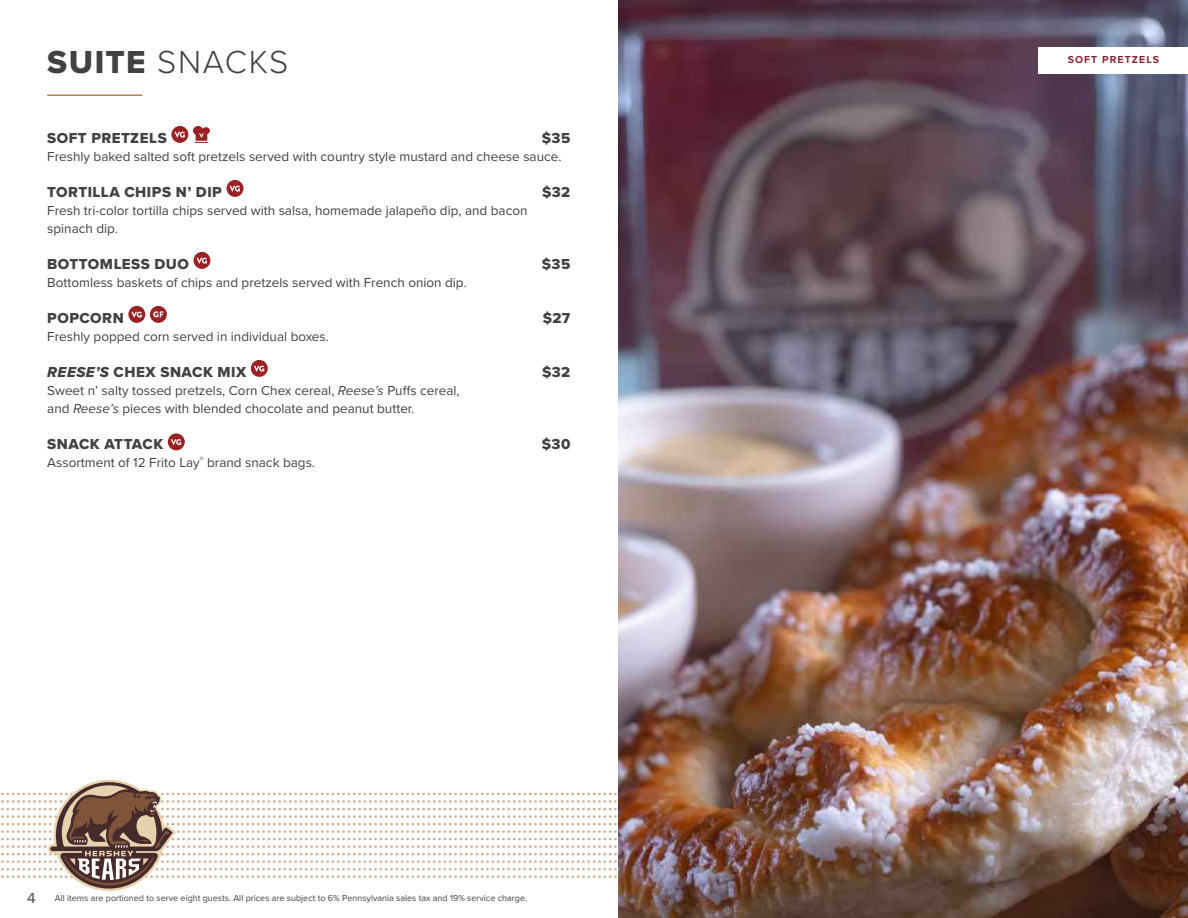
<style>
.page{position:relative;width:1188px;height:918px;background:#fff}
.page>*{position:absolute;margin:0;border:0;box-sizing:border-box;transform-origin:0 0}
.t1{font:300 33px "Proxima Nova";letter-spacing:.05em;color:#414042}
.t2{font:15px "Proxima Nova Extrabld";letter-spacing:.035em;color:#414042}
.t3{font:500 15px "Proxima Nova";color:#58595b}
.t4{font:13.5px/18px "Proxima Nova";color:#414042}
.t5{font:700 10.5px "Proxima Nova";letter-spacing:.1em;color:#892532}
.t6{font:9px "Proxima Nova";color:#414042}
.s1{font-family:"Proxima Nova Extrabld";font-weight:400}
.s2{font-family:"Proxima Nova Extrabld It"}
.s3{font-style:italic}
</style>
<div class="page">
<img style="left:619px;top:0;width:569px;height:918px">
<svg style="left:171px;top:126px;width:39px;height:17px"></svg>
<svg style="left:227px;top:180px;width:17px;height:17px"></svg>
<svg style="left:194px;top:252px;width:16px;height:17px"></svg>
<svg style="left:128px;top:306px;width:17px;height:17px"></svg>
<div style="left:150px;top:306px;width:17px;height:17px;background:#9a2023;border-radius:50%"></div>
<svg style="left:153px;top:311px;width:11px;height:6px"></svg>
<svg style="left:251px;top:360px;width:17px;height:17px"></svg>
<svg style="left:168px;top:433px;width:17px;height:17px"></svg>
<hr style="left:47px;top:94px;width:96px;height:2px;background:#ab5f28">
<div style="left:1039px;top:47px;width:149px;height:27px;background:#fff"></div>
<img style="left:1px;top:780px;width:1187px;height:111px">
<h1 class="t1" style="left:47px;top:38px;width:243px"><span class="s1">SUITE</span> SNACKS</h1>
<p class="t5" style="left:1068px;top:52px;width:93px">SOFT PRETZELS</p>
<p class="t2" style="left:47px;top:127px;width:121px">SOFT PRETZELS</p>
<p class="t2" style="left:542px;top:127px;width:30px">$35</p>
<p class="t4" style="left:47px;top:147px;width:516px">Freshly baked salted soft pretzels served with country style mustard and cheese sauce.</p>
<p class="t2" style="left:47px;top:181px;width:176px">TORTILLA CHIPS N’ DIP</p>
<p class="t2" style="left:542px;top:181px;width:30px">$32</p>
<p class="t4" style="left:47px;top:201px;width:482px">Fresh tri-color tortilla chips served with salsa, homemade jalapeño dip, and bacon spinach dip.</p>
<p class="t2" style="left:47px;top:253px;width:143px">BOTTOMLESS DUO</p>
<p class="t2" style="left:542px;top:253px;width:30px">$35</p>
<p class="t4" style="left:47px;top:273px;width:421px">Bottomless baskets of chips and pretzels served with French onion dip.</p>
<p class="t2" style="left:47px;top:307px;width:78px">POPCORN</p>
<p class="t2" style="left:543px;top:307px;width:29px">$27</p>
<p class="t4" style="left:47px;top:327px;width:283px">Freshly popped corn served in individual boxes.</p>
<p class="t2" style="left:47px;top:361px;width:200px"><span class="s2">REESE’S</span> CHEX SNACK MIX</p>
<p class="t2" style="left:542px;top:361px;width:30px">$32</p>
<p class="t4" style="left:47px;top:381px;width:414px">Sweet n’ salty tossed pretzels, Corn Chex cereal, <span class="s3">Reese’s</span> Puffs cereal, and <span class="s3">Reese’s</span> pieces with blended chocolate and peanut butter.</p>
<p class="t2" style="left:47px;top:433px;width:117px">SNACK ATTACK</p>
<p class="t2" style="left:542px;top:433px;width:30px">$30</p>
<p class="t4" style="left:47px;top:453px;width:269px">Assortment of 12 Frito Lay<sup>®</sup> brand snack bags.</p>
<p class="t3" style="left:27px;top:887px;width:10px">4</p>
<p class="t6" style="left:55px;top:891px;width:474px">All items are portioned to serve eight guests. All prices are subject to 6% Pennsylvania sales tax and 19% service charge.</p>
</div>
